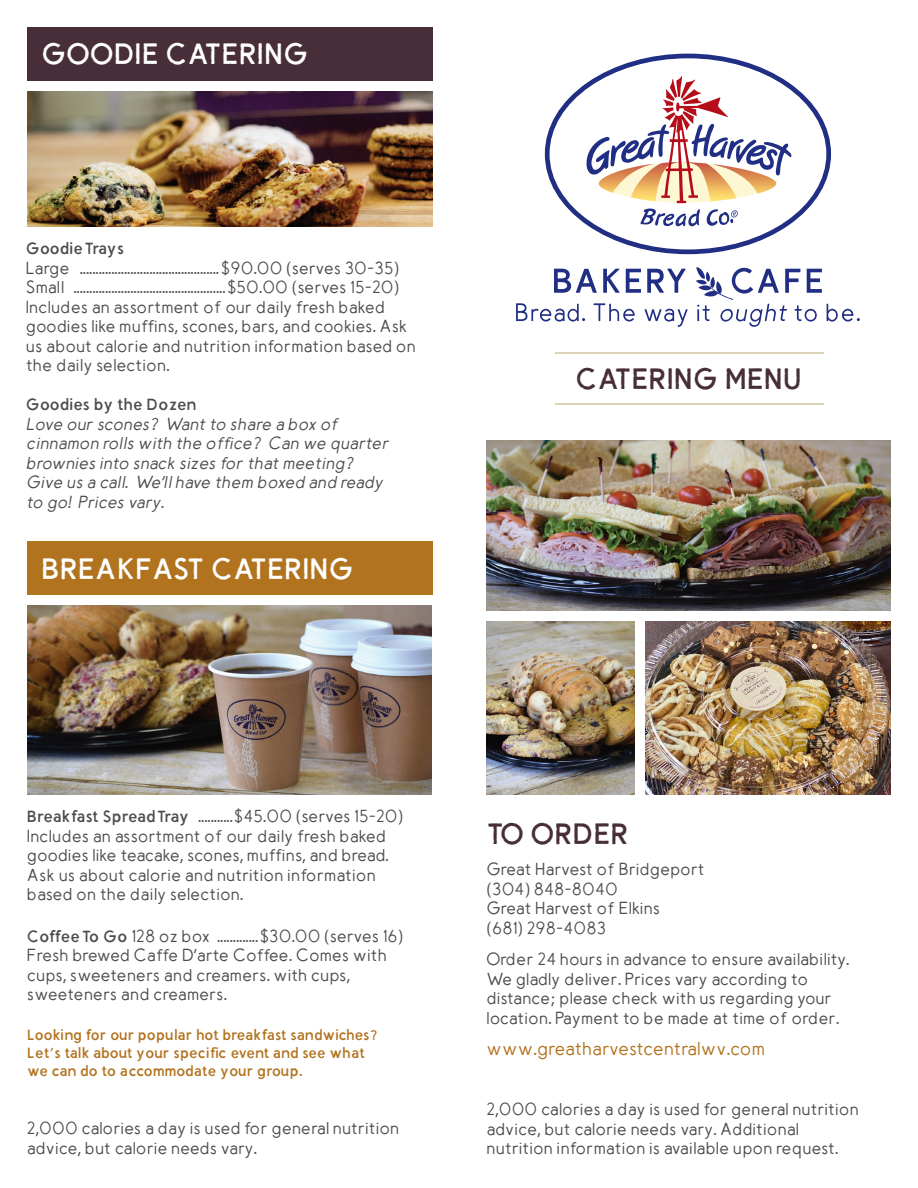
<style>
.page{position:relative;width:918px;height:1188px;background:#fff}
.page>*{position:absolute;margin:0;border:0;box-sizing:border-box;transform-origin:0 0}
.t1{font:30px "GH Simple Rustic";color:#fff}
.t2{font:30px "GH Simple Rustic";color:#472e38}
.t3{font:600 18px "GH Simple";letter-spacing:-.025em;color:#b2731f}
.t4{font:600 16.5px/19.5px "GH Simple";color:#4b4c4d}
.t5{font:italic 600 16.5px/19.5px "GH Simple";letter-spacing:-.015em;color:#4b4c4d}
.t6{font:600 16.5px/19.5px "GH Simple";letter-spacing:-.025em;color:#4b4c4d}
.t7{font:16.5px "GH Simple Rustic";letter-spacing:-.045em;color:#4b4c4d}
.t8{font:15px/18px "GH Simple Rustic";letter-spacing:-.03em;color:#b2731f}
.s1{font-family:"GH Simple Rustic";font-weight:400}
</style>
<div class="page">
<svg style="left:545px;top:54px;width:286px;height:200px"></svg>
<svg style="left:586px;top:76px;width:206px;height:151px"></svg>
<svg style="left:554px;top:269px;width:43px;height:24px"></svg>
<svg style="left:603px;top:269px;width:17px;height:24px"></svg>
<svg style="left:626px;top:269px;width:15px;height:24px"></svg>
<svg style="left:647px;top:269px;width:39px;height:24px"></svg>
<svg style="left:516px;top:303px;width:69px;height:19px"></svg>
<svg style="left:594px;top:303px;width:41px;height:19px"></svg>
<svg style="left:645px;top:309px;width:43px;height:18px"></svg>
<svg style="left:696px;top:267px;width:164px;height:60px"></svg>
<div style="left:27px;top:27px;width:406px;height:53px;background:#472e38"></div>
<div style="left:27px;top:541px;width:406px;height:53px;background:#b2731f"></div>
<img style="left:28px;top:92px;width:404px;height:134px">
<img style="left:27px;top:606px;width:405px;height:188px">
<img style="left:486px;top:621px;width:149px;height:173px">
<img style="left:486px;top:441px;width:405px;height:170px">
<img style="left:646px;top:622px;width:245px;height:172px">
<hr style="left:555px;top:352px;width:269px;height:2px;background:#dcd4b6">
<hr style="left:555px;top:403px;width:269px;height:2px;background:#dcd4b6">
<h1 class="t1" style="left:41px;top:38px;width:269px">GOODIE CATERING</h1>
<p class="t7" style="left:26px;top:240px;width:100px">Goodie Trays</p>
<p class="t4" style="left:26px;top:259px;width:392px">Large ............................................$90.00 (serves 30-35)<br>Small ................................................$50.00 (serves 15-20)<br>Includes an assortment of our daily fresh baked goodies like muffins, scones, bars, and cookies. Ask us about calorie and nutrition information based on the daily selection.</p>
<p class="t7" style="left:26px;top:396px;width:172px">Goodies by the Dozen</p>
<p class="t5" style="left:26px;top:416px;width:365px">Love our scones? Want to share a box of cinnamon rolls with the office? Can we quarter brownies into snack sizes for that meeting?<br>Give us a call. We’ll have them boxed and ready to go! Prices vary.</p>
<h1 class="t1" style="left:41px;top:552px;width:314px">BREAKFAST CATERING</h1>
<h1 class="t2" style="left:575px;top:362px;width:228px">CATERING MENU</h1>
<p class="t4" style="left:27px;top:808px;width:378px"><span class="s1">Breakfast Spread Tray</span> ...........$45.00 (serves 15-20)<br>Includes an assortment of our daily fresh baked goodies like teacake, scones, muffins, and bread.<br>Ask us about calorie and nutrition information based on the daily selection.</p>
<p class="t6" style="left:27px;top:927px;width:378px"><span class="s1">Coffee To Go</span> 128 oz box .............$30.00 (serves 16)<br>Fresh brewed Caffe D’arte Coffee. Comes with cups, sweeteners and creamers. with cups, sweeteners and creamers.</p>
<p class="t8" style="left:27px;top:1026px;width:352px">Looking for our popular hot breakfast sandwiches?<br>Let’s talk about your specific event and see what we can do to accommodate your group.</p>
<p class="t4" style="left:27px;top:1120px;width:374px">2,000 calories a day is used for general nutrition advice, but calorie needs vary.</p>
<h1 class="t2" style="left:487px;top:817px;width:144px">TO ORDER</h1>
<p class="t4" style="left:487px;top:861px;width:220px">Great Harvest of Bridgeport (304) 848-8040<br>Great Harvest of Elkins<br>(681) 298-4083</p>
<p class="t4" style="left:487px;top:951px;width:364px">Order 24 hours in advance to ensure availability.<br>We gladly deliver. Prices vary according to distance; please check with us regarding your location. Payment to be made at time of order.</p>
<p class="t3" style="left:487px;top:1039px;width:280px">www.greatharvestcentralwv.com</p>
<p class="t4" style="left:487px;top:1101px;width:374px">2,000 calories a day is used for general nutrition advice, but calorie needs vary. Additional nutrition information is available upon request.</p>
</div>
